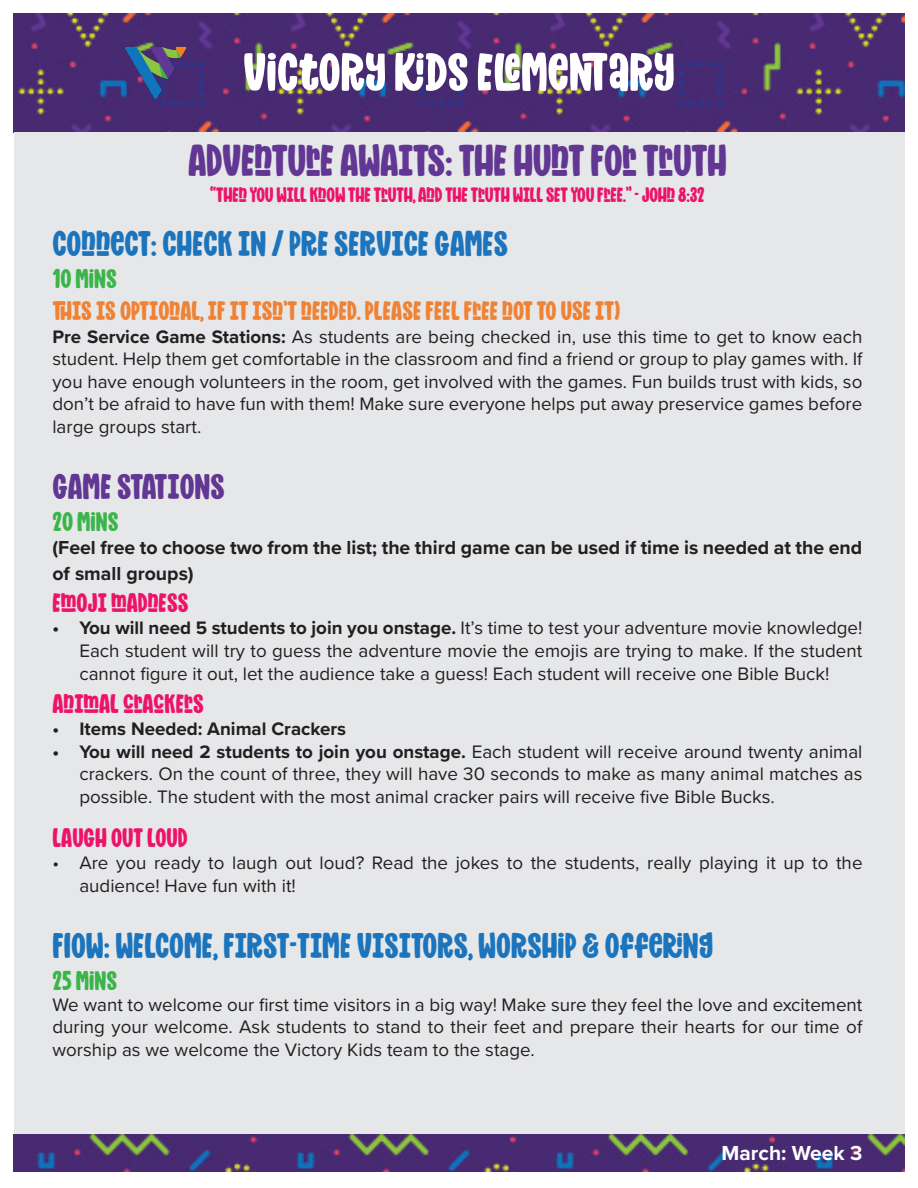
<style>
.page{position:relative;width:918px;height:1188px;background:#fff}
.page>*{position:absolute;margin:0;border:0;box-sizing:border-box;transform-origin:0 0}
.t1{font:54px "Mighty Mountain";color:#fff}
.t2{font:45px "Mighty Mountain";letter-spacing:-.01em;color:#623693}
.t3{font:36px "Mighty Mountain";color:#1c75bc}
.t4{font:36px "Mighty Mountain";color:#623693}
.t5{font:27px "Mighty Mountain";color:#f08233}
.t6{font:27px "Mighty Mountain";color:#ed1369}
.t7{font:27px "Mighty Mountain";color:#3bb54a}
.t8{font:21px "Mighty Mountain";letter-spacing:-.01em;color:#ed1369}
.t9{font:700 21px "Proxima Nova";color:#fff}
.t10{font:700 19.5px/25.2px "Proxima Nova";color:#231f20}
.t11{font:18.75px/22.5px "Proxima Nova";color:#231f20;text-align:justify}
.t12{font:700 18.75px "Proxima Nova";color:#231f20}
.s1{font-weight:700}
</style>
<div class="page">
<img style="left:14px;top:14px;width:891px;height:119px">
<div style="left:14px;top:133px;width:890px;height:1009px;background:#e6e7e9"></div>
<img style="left:124px;top:40px;width:64px;height:64px">
<img style="left:14px;top:1134px;width:891px;height:37px">
<p class="t1" style="left:243px;top:35px;width:433px">VICTORY KIDS ELEMENTARY</p>
<p class="t2" style="left:188px;top:130px;width:540px">ADVENTURE AWAITS: THE HUNT FOR TRUTH</p>
<p class="t8" style="left:210px;top:180px;width:496px">“THEN YOU WILL KNOW THE TRUTH, AND THE TRUTH WILL SET YOU FREE.” - JOHN 8:32</p>
<p class="t3" style="left:52px;top:218px;width:457px">CONNECT: CHECK IN / PRE SERVICE GAMES</p>
<p class="t7" style="left:52px;top:260px;width:66px">10 MINS</p>
<p class="t5" style="left:52px;top:292px;width:569px">THIS IS OPTIONAL, IF IT ISN’T NEEDED. PLEASE FEEL FREE NOT TO USE IT)</p>
<p class="t11" style="left:52px;top:325px;width:812px"><span class="s1">Pre Service Game Stations:</span> As students are being checked in, use this time to get to know each student. Help them get comfortable in the classroom and find a friend or group to play games with. If you have enough volunteers in the room, get involved with the games. Fun builds trust with kids, so don’t be afraid to have fun with them! Make sure everyone helps put away preservice games before large groups start.</p>
<p class="t4" style="left:52px;top:461px;width:174px">GAME STATIONS</p>
<p class="t7" style="left:52px;top:503px;width:68px">20 MINS</p>
<p class="t10" style="left:52px;top:535px;width:811px">(Feel free to choose two from the list; the third game can be used if time is needed at the end of small groups)</p>
<p class="t6" style="left:52px;top:584px;width:138px">EMOJI MADNESS</p>
<p class="t11" style="left:79px;top:616px;width:785px;line-height:23px;text-indent:-27px"><span class="s1">• You will need 5 students to join you onstage.</span> It’s time to test your adventure movie knowledge!<br>Each student will try to guess the adventure movie the emojis are trying to make. If the student cannot figure it out, let the audience take a guess! Each student will receive one Bible Buck!</p>
<p class="t6" style="left:52px;top:685px;width:153px">ANIMAL CRACKERS</p>
<p class="t12" style="left:52px;top:715px;width:295px">• Items Needed: Animal Crackers</p>
<p class="t11" style="left:79px;top:739px;width:785px;text-indent:-27px"><span class="s1">• You will need 2 students to join you onstage.</span> Each student will receive around twenty animal crackers. On the count of three, they will have 30 seconds to make as many animal matches as possible. The student with the most animal cracker pairs will receive five Bible Bucks.</p>
<p class="t6" style="left:52px;top:819px;width:137px">LAUGH OUT LOUD</p>
<p class="t11" style="left:79px;top:851px;width:785px;text-indent:-27px">• Are you ready to laugh out loud? Read the jokes to the students, really playing it up to the audience! Have fun with it!</p>
<p class="t3" style="left:52px;top:920px;width:662px">FLOW: WELCOME, FIRST-TIME VISITORS, WORSHIP &amp; OFFERING</p>
<p class="t7" style="left:52px;top:962px;width:66px">25 MINS</p>
<p class="t11" style="left:52px;top:993px;width:811px">We want to welcome our first time visitors in a big way! Make sure they feel the love and excitement during your welcome. Ask students to stand to their feet and prepare their hearts for our time of worship as we welcome the Victory Kids team to the stage.</p>
<p class="t9" style="left:722px;top:1137px;width:142px">March: Week 3</p>
</div>
